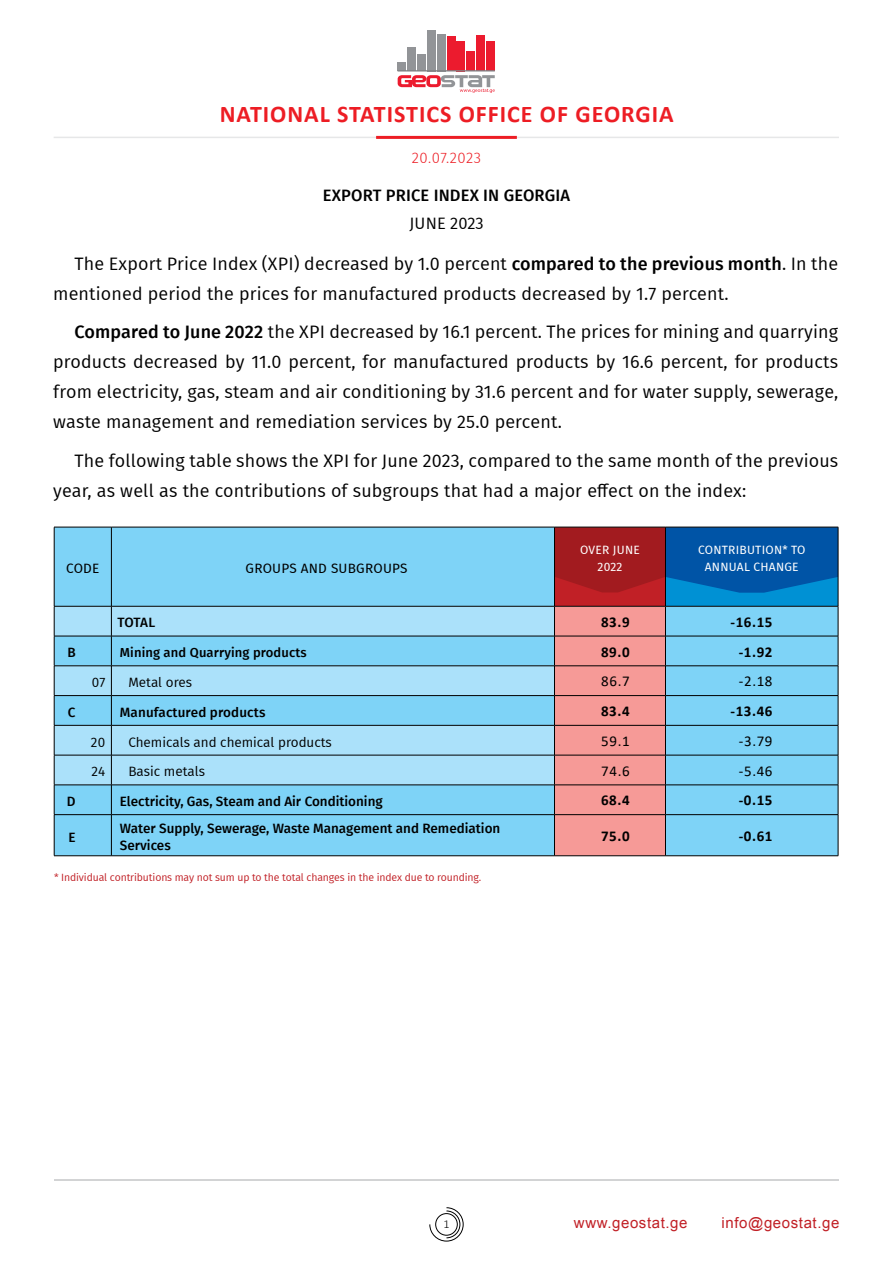
<style>
.page{position:relative;width:893px;height:1263px;background:#fff}
.page>*{position:absolute;margin:0;border:0;box-sizing:border-box;transform-origin:0 0}
.t1{font:700 24px "Calibri";letter-spacing:.04em;color:#ed1d24}
.t2{font:18px/30px "Fira GO";letter-spacing:.01em;color:#000}
.t3{font:500 16.5px "Fira GO";letter-spacing:.01em;color:#000}
.t4{font:16.5px "Fira GO";letter-spacing:.005em;color:#000}
.t5{font:700 15px "Calibri";letter-spacing:.04em;color:#000}
.t6{font:15px "BPG Ingiri Arial";letter-spacing:.04em;color:#c12026}
.t7{font:15px "Calibri";letter-spacing:.04em;color:#000}
.t8{font:300 15px "Fira GO";letter-spacing:.035em;color:#ed1d24}
.t9{font:500 13.5px/16.5px "Fira GO";color:#000}
.t10{font:13.5px "Fira GO";color:#000}
.t11{font:13.5px "Fira GO";letter-spacing:.02em;color:#000}
.t12{font:500 13.05px "Fira GO";letter-spacing:.01em;color:#000}
.t13{font:12px/16.5px "Fira GO";letter-spacing:.02em;color:#fff;text-align:center}
.t14{font:300 12px "Calibri";color:#000}
.t15{font:10.5px "Fira GO";letter-spacing:-.01em;color:#c12026}
.s1{font-weight:500}
</style>
<div class="page">
<svg style="left:429px;top:1207px;width:35px;height:34px"></svg>
<hr style="left:54px;top:1179px;width:785px;height:1px;background:#a7a9ac">
<hr style="left:54px;top:137px;width:785px;height:1px;background:#e6e7e8">
<hr style="left:376px;top:136px;width:141px;height:3px;background:#ed1d24">
<div style="left:398px;top:62px;width:8px;height:9px;background:#929497"></div>
<div style="left:407px;top:47px;width:9px;height:24px;background:#929497"></div>
<div style="left:417px;top:55px;width:9px;height:16px;background:#929497"></div>
<div style="left:427px;top:30px;width:9px;height:41px;background:#929497"></div>
<div style="left:437px;top:34px;width:9px;height:37px;background:#929497"></div>
<div style="left:447px;top:36px;width:8px;height:35px;background:#ec1b2e"></div>
<div style="left:457px;top:41px;width:8px;height:30px;background:#ec1b2e"></div>
<div style="left:466px;top:51px;width:9px;height:20px;background:#ec1b2e"></div>
<div style="left:476px;top:36px;width:9px;height:35px;background:#ec1b2e"></div>
<div style="left:486px;top:42px;width:9px;height:29px;background:#ec1b2e"></div>
<hr style="left:398px;top:70px;width:97px;height:2px;background:#808184">
<svg style="left:398px;top:75px;width:97px;height:18px"></svg>
<svg style="left:555px;top:528px;width:283px;height:327px;background:#68a0c9"></svg>
<div style="left:55px;top:528px;width:499px;height:78px;background:#7ed3f7"></div>
<hr style="left:554px;top:527px;width:1px;height:79px;background:#000">
<hr style="left:665px;top:527px;width:1px;height:79px;background:#000">
<hr style="left:111px;top:527px;width:1px;height:79px;background:#000">
<hr style="left:54px;top:527px;width:57px;height:1px;background:#000">
<hr style="left:54px;top:527px;width:1px;height:79px;background:#000">
<hr style="left:111px;top:527px;width:443px;height:1px;background:#000">
<hr style="left:554px;top:527px;width:111px;height:1px;background:#000">
<hr style="left:665px;top:527px;width:173px;height:1px;background:#000">
<hr style="left:838px;top:527px;width:1px;height:79px;background:#000">
<hr style="left:665px;top:606px;width:173px;height:1px;background:#000">
<hr style="left:838px;top:606px;width:1px;height:30px;background:#000">
<hr style="left:665px;top:636px;width:173px;height:1px;background:#000">
<hr style="left:838px;top:636px;width:1px;height:30px;background:#000">
<hr style="left:665px;top:665px;width:173px;height:1px;background:#000">
<hr style="left:665px;top:695px;width:173px;height:1px;background:#000">
<svg style="left:838px;top:666px;width:1px;height:59px"></svg>
<hr style="left:665px;top:725px;width:173px;height:1px;background:#000">
<hr style="left:838px;top:725px;width:1px;height:30px;background:#000">
<hr style="left:665px;top:755px;width:173px;height:1px;background:#000">
<hr style="left:838px;top:755px;width:1px;height:30px;background:#000">
<svg style="left:54px;top:606px;width:612px;height:249px;background:#a0c7df"></svg>
<hr style="left:111px;top:785px;width:443px;height:1px;background:#000">
<hr style="left:554px;top:785px;width:111px;height:1px;background:#000">
<hr style="left:665px;top:785px;width:173px;height:1px;background:#000">
<svg style="left:838px;top:785px;width:1px;height:29px"></svg>
<hr style="left:54px;top:814px;width:57px;height:1px;background:#000">
<hr style="left:54px;top:815px;width:1px;height:40px;background:#000">
<hr style="left:111px;top:814px;width:443px;height:1px;background:#000">
<hr style="left:554px;top:814px;width:111px;height:1px;background:#000">
<hr style="left:665px;top:814px;width:173px;height:1px;background:#000">
<hr style="left:838px;top:815px;width:1px;height:40px;background:#000">
<hr style="left:54px;top:855px;width:57px;height:1px;background:#000">
<hr style="left:111px;top:855px;width:443px;height:1px;background:#000">
<hr style="left:554px;top:855px;width:111px;height:1px;background:#000">
<hr style="left:665px;top:855px;width:173px;height:1px;background:#000">
<h1 class="t1" style="left:220px;top:97px;width:455px">NATIONAL STATISTICS OFFICE OF GEORGIA</h1>
<p class="t8" style="left:412px;top:149px;width:71px">20.07.2023</p>
<p class="t3" style="left:323px;top:185px;width:249px">EXPORT PRICE INDEX IN GEORGIA</p>
<p class="t4" style="left:409px;top:213px;width:76px">JUNE 2023</p>
<p class="t2" style="left:53px;top:248px;width:786px;text-indent:21px">The Export Price Index (XPI) decreased by 1.0 percent <span class="s1">compared to the previous month</span>. In the mentioned period the prices for manufactured products decreased by 1.7 percent.</p>
<p class="t2" style="left:53px;top:317px;width:786px;text-align:justify;text-indent:21px"><span class="s1">Compared to June 2022</span> the XPI decreased by 16.1 percent. The prices for mining and quarrying products decreased by 11.0 percent, for manufactured products by 16.6 percent, for products from electricity, gas, steam and air conditioning by 31.6 percent and for water supply, sewerage, waste management and remediation services by 25.0 percent.</p>
<p class="t2" style="left:53px;top:445px;width:787px;text-indent:21px">The following table shows the XPI for June 2023, compared to the same month of the previous year, as well as the contributions of subgroups that had a major effect on the index:</p>
<p class="t11" style="left:66px;top:560px;width:35px">CODE</p>
<p class="t11" style="left:246px;top:560px;width:163px">GROUPS AND SUBGROUPS</p>
<p class="t13" style="left:580px;top:542px;width:61px">OVER JUNE<br>2022</p>
<p class="t13" style="left:698px;top:542px;width:109px">CONTRIBUTION* TO<br>ANNUAL CHANGE</p>
<p class="t9" style="left:117px;top:614px;width:39px">TOTAL</p>
<p class="t5" style="left:601px;top:611px;width:30px">83.9</p>
<p class="t5" style="left:730px;top:611px;width:44px">-16.15</p>
<p class="t9" style="left:67px;top:644px;width:10px">B</p>
<p class="t12" style="left:120px;top:645px;width:188px">Mining and Quarrying products</p>
<p class="t5" style="left:601px;top:641px;width:30px">89.0</p>
<p class="t5" style="left:739px;top:641px;width:35px">-1.92</p>
<p class="t10" style="left:92px;top:674px;width:15px">07</p>
<p class="t10" style="left:128px;top:674px;width:65px">Metal ores</p>
<p class="t7" style="left:601px;top:671px;width:30px">86.7</p>
<p class="t7" style="left:739px;top:671px;width:35px">-2.18</p>
<p class="t9" style="left:68px;top:704px;width:9px">C</p>
<p class="t9" style="left:120px;top:704px;width:147px">Manufactured products</p>
<p class="t5" style="left:601px;top:700px;width:30px">83.4</p>
<p class="t5" style="left:730px;top:700px;width:44px">-13.46</p>
<p class="t10" style="left:91px;top:734px;width:16px">20</p>
<p class="t10" style="left:128px;top:734px;width:205px">Chemicals and chemical products</p>
<p class="t7" style="left:601px;top:730px;width:30px">59.1</p>
<p class="t7" style="left:739px;top:730px;width:35px">-3.79</p>
<p class="t10" style="left:91px;top:764px;width:15px">24</p>
<p class="t10" style="left:128px;top:764px;width:78px">Basic metals</p>
<p class="t7" style="left:601px;top:760px;width:30px">74.6</p>
<p class="t7" style="left:739px;top:760px;width:35px">-5.46</p>
<p class="t9" style="left:67px;top:793px;width:10px">D</p>
<p class="t9" style="left:120px;top:793px;width:264px">Electricity, Gas, Steam and Air Conditioning</p>
<p class="t5" style="left:601px;top:790px;width:30px">68.4</p>
<p class="t5" style="left:739px;top:790px;width:35px">-0.15</p>
<p class="t9" style="left:68px;top:829px;width:9px">E</p>
<p class="t9" style="left:120px;top:820px;width:382px">Water Supply, Sewerage, Waste Management and Remediation<br>Services</p>
<p class="t5" style="left:601px;top:825px;width:30px">75.0</p>
<p class="t5" style="left:739px;top:825px;width:35px">-0.61</p>
<p class="t15" style="left:54px;top:871px;width:429px">* Individual contributions may not sum up to the total changes in the index due to rounding.</p>
<p class="t14" style="left:443px;top:1217px;width:8px">1</p>
<p class="t6" style="left:574px;top:1213px;width:115px">www.geostat.ge</p>
<p class="t6" style="left:722px;top:1213px;width:119px">info@geostat.ge</p>
</div>
